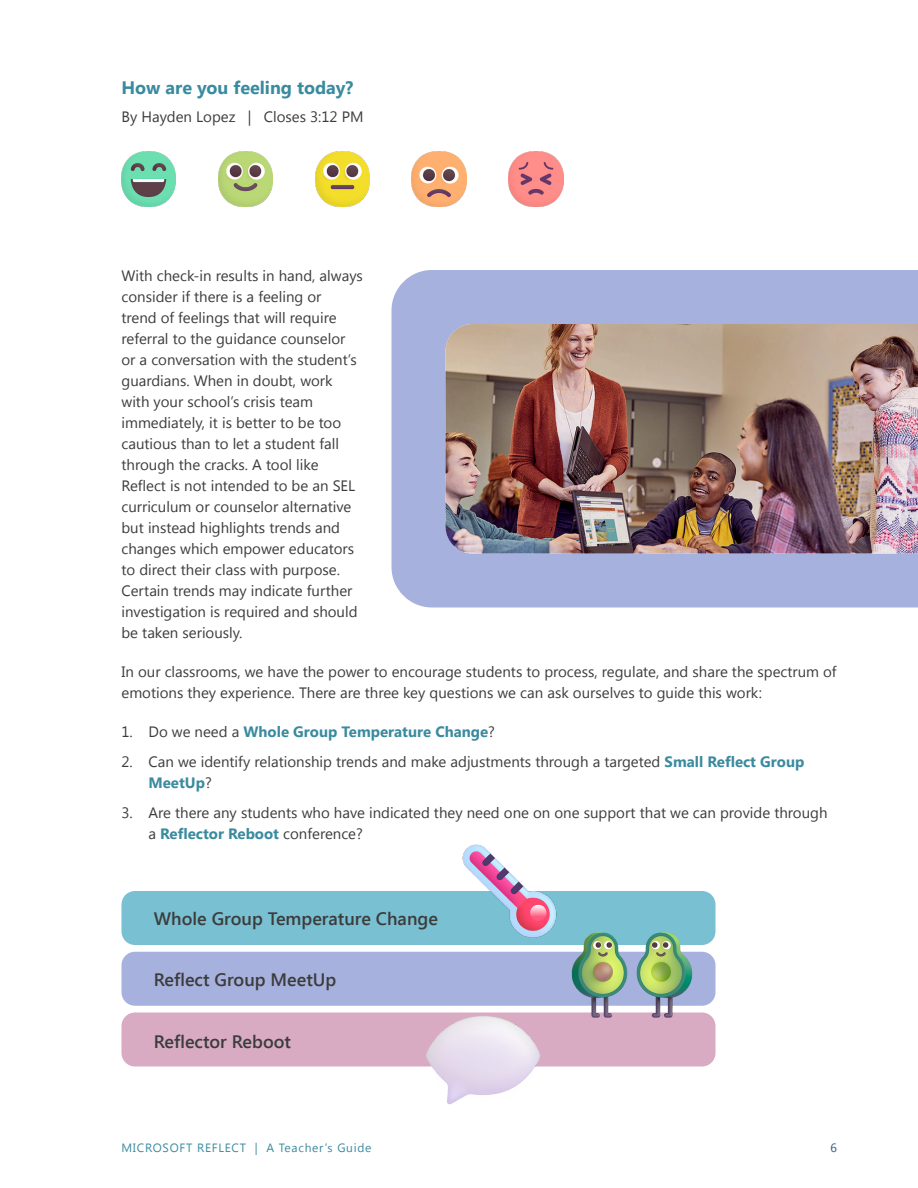
<style>
.page{position:relative;width:918px;height:1188px;background:#fff}
.page>*{position:absolute;margin:0;border:0;box-sizing:border-box;transform-origin:0 0}
.t1{font:600 18px "Segoe UI";color:#3c3c3c}
.heading_2{font:700 18px "Segoe UI";color:#3a8b9f}
.t2{font:15px/21px "Segoe UI";color:#3c3c3c}
.t3{font:700 15px "Segoe UI";color:#3a8b9f}
.t4{font:12px "Segoe UI";letter-spacing:.06em;color:#3a8b9f}
.t5{font:12px "Segoe UI";color:#245889}
.s1{font-weight:400;color:#3c3c3c}
.s2{font-weight:700;color:#3a8b9f}
</style>
<div class="page">
<div style="left:122px;top:891px;width:594px;height:54px;background:#79c0d2;border-radius:14px"></div>
<div style="left:122px;top:952px;width:594px;height:54px;background:#a7b1dd;border-radius:14px"></div>
<div style="left:122px;top:1012px;width:594px;height:54px;background:#d8abc3;border-radius:14px"></div>
<div style="left:392px;top:270px;width:526px;height:338px;background:#a7b1dd"></div>
<img style="left:446px;top:324px;width:472px;height:230px">
<img style="left:509px;top:152px;width:54px;height:54px">
<img style="left:412px;top:152px;width:54px;height:54px">
<img style="left:315px;top:152px;width:55px;height:54px">
<img style="left:218px;top:152px;width:55px;height:54px">
<img style="left:122px;top:152px;width:54px;height:54px">
<img style="left:567px;top:932px;width:130px;height:86px">
<img style="left:418px;top:1005px;width:130px;height:100px">
<img style="left:462px;top:844px;width:95px;height:94px">
<p class="heading_2" style="left:122px;top:74px;width:233px">How are you feeling today?</p>
<p class="t2" style="left:122px;top:105px;width:244px">By Hayden Lopez | Closes 3:12 PM</p>
<p class="t2" style="left:122px;top:264px;width:243px">With check-in results in hand, always consider if there is a feeling or<br>trend of feelings that will require referral to the guidance counselor or a conversation with the student’s guardians. When in doubt, work with your school’s crisis team immediately, it is better to be too cautious than to let a student fall through the cracks. A tool like Reflect is not intended to be an SEL curriculum or counselor alternative but instead highlights trends and changes which empower educators to direct their class with purpose.<br>Certain trends may indicate further investigation is required and should be taken seriously.</p>
<p class="t2" style="left:122px;top:660px;width:717px">In our classrooms, we have the power to encourage students to process, regulate, and share the spectrum of emotions they experience. There are three key questions we can ask ourselves to guide this work:</p>
<p class="t3" style="left:122px;top:720px;width:375px"><span class="s1">1. Do we need a</span> Whole Group Temperature Change<span class="s1">?</span></p>
<p class="t2" style="left:148px;top:750px;width:657px;text-indent:-27px">2. Can we identify relationship trends and make adjustments through a targeted <span class="s2">Small Reflect Group<br>MeetUp</span>?</p>
<p class="t2" style="left:148px;top:801px;width:681px;text-indent:-27px">3. Are there any students who have indicated they need one on one support that we can provide through a <span class="s2">Reflector Reboot</span> conference?</p>
<p class="t1" style="left:154px;top:906px;width:286px">Whole Group Temperature Change</p>
<p class="t1" style="left:154px;top:967px;width:184px">Reflect Group MeetUp</p>
<p class="t1" style="left:154px;top:1029px;width:139px">Reflector Reboot</p>
<p class="t4" style="left:122px;top:1139px;width:252px">MICROSOFT REFLECT | A Teacher’s Guide</p>
<p class="t5" style="left:831px;top:1139px;width:8px">6</p>
</div>
